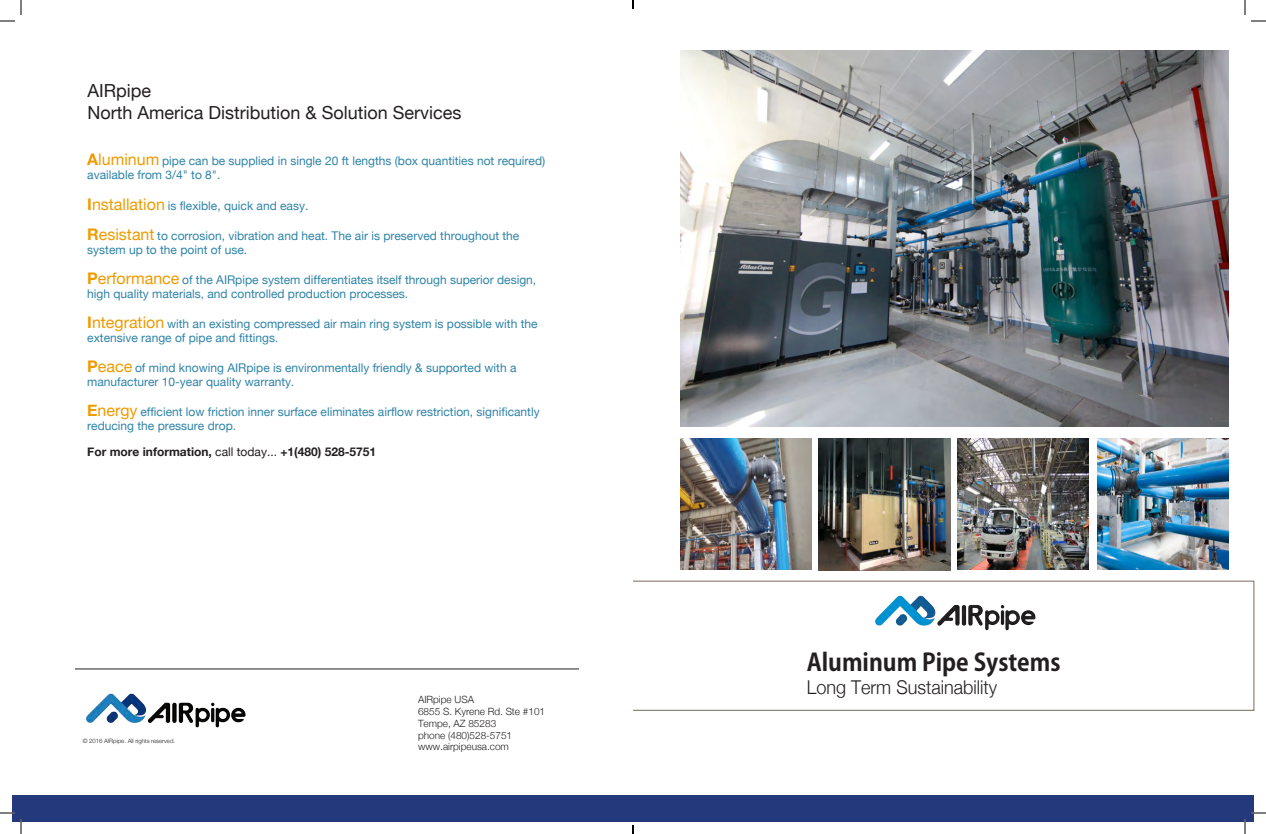
<style>
.page{position:relative;width:1266px;height:834px;background:#fff}
.page>*{position:absolute;margin:0;border:0;box-sizing:border-box;transform-origin:0 0}
.t1{font:700 24px "Adobe Gothic Std";color:#231f20;scale:.95 1}
.t2{font:300 19px "Helvetica Neue";color:#231f20;scale:.95 1}
.t3{font:18px/22px "Helvetica Neue";color:#231f20}
.t4{font:12px/13.8px "Helvetica Neue";color:#2e83a8}
.t5{font:700 12px "Helvetica Neue";color:#231f20}
.t6{font:300 10px/11.8px "Helvetica Neue";color:#231f20}
.t7{font:300 6px "Helvetica Neue";color:#231f20}
.s1{font-weight:700;font-size:16px;color:#ee9b00}
.s2{font-size:16px;color:#ee9b00}
.s3{font-size:11px}
.s4{font-weight:400}
</style>
<div class="page">
<div style="left:12px;top:795px;width:1242px;height:27px;background:#24397b"></div>
<img style="left:680px;top:51px;width:548px;height:376px">
<img style="left:819px;top:438px;width:131px;height:133px">
<img style="left:1097px;top:439px;width:131px;height:131px">
<img style="left:958px;top:439px;width:131px;height:131px">
<img style="left:680px;top:438px;width:131px;height:131px">
<div style="left:626px;top:581px;width:628px;height:130px;border:1px solid #887d6e"></div>
<img style="left:875px;top:595px;width:161px;height:36px">
<hr style="left:75px;top:669px;width:504px;height:1px;background:#231f20">
<div style="left:619px;top:567px;width:14px;height:150px;background:#fff"></div>
<svg style="left:0;top:0;width:22px;height:22px"></svg>
<svg style="left:0;top:812px;width:22px;height:22px"></svg>
<svg style="left:1244px;top:0;width:22px;height:22px"></svg>
<svg style="left:1244px;top:812px;width:22px;height:22px"></svg>
<svg style="left:632px;top:0;width:2px;height:9px"></svg>
<svg style="left:632px;top:825px;width:2px;height:9px"></svg>
<img style="left:86px;top:693px;width:160px;height:35px">
<p class="t3" style="left:87px;top:80px;width:376px">AIRpipe<br>North America Distribution &amp; Solution Services</p>
<p class="t4" style="left:87px;top:155px;width:460px"><span class="s1">A</span><span class="s2">luminum</span> pipe can be supplied in single 20 ft lengths (box quantities not required) available from 3/4" to 8".</p>
<p class="t4" style="left:87px;top:199px;width:223px"><span class="s1">I</span><span class="s2">nstallation</span> is flexible, quick and easy.</p>
<p class="t4" style="left:87px;top:230px;width:434px"><span class="s1">R</span><span class="s2">esistant</span> to corrosion, vibration and heat. The air is preserved throughout the system up to the point of use.</p>
<p class="t4" style="left:87px;top:274px;width:450px"><span class="s1">P</span><span class="s2">erformance</span> of the AIRpipe system differentiates itself through superior design, high quality materials, and controlled production processes.</p>
<p class="t4" style="left:87px;top:318px;width:452px"><span class="s1">I</span><span class="s2">ntegration</span> with an existing compressed air main ring system is possible with the extensive range of pipe and fittings<span class="s3">.</span></p>
<p class="t4" style="left:87px;top:362px;width:431px"><span class="s1">P</span><span class="s2">eace</span> of mind knowing AIRpipe is environmentally friendly &amp; supported with a manufacturer 10-year quality warranty<span class="s3">.</span></p>
<p class="t4" style="left:87px;top:406px;width:454px"><span class="s1">E</span><span class="s2">nergy</span> efficient low friction inner surface eliminates airflow restriction, significantly reducing the pressure drop.</p>
<p class="t5" style="left:87px;top:443px;width:290px">For more information, <span class="s4">call today...</span> +1(480) 528-5751</p>
<p class="t7" style="left:83px;top:736px;width:94px">© 2016 AIRpipe. All rights reserved.</p>
<p class="t6" style="left:418px;top:693px;width:129px">AIRpipe USA<br>6855 S. Kyrene Rd. Ste #101<br>Tempe, AZ 85283<br>phone (480)528-5751 www.airpipeusa.com</p>
<h1 class="t1" style="left:807px;top:647px;width:269px">Aluminum Pipe Systems</h1>
<h2 class="t2" style="left:807px;top:672px;width:202px">Long Term Sustainability</h2>
</div>
